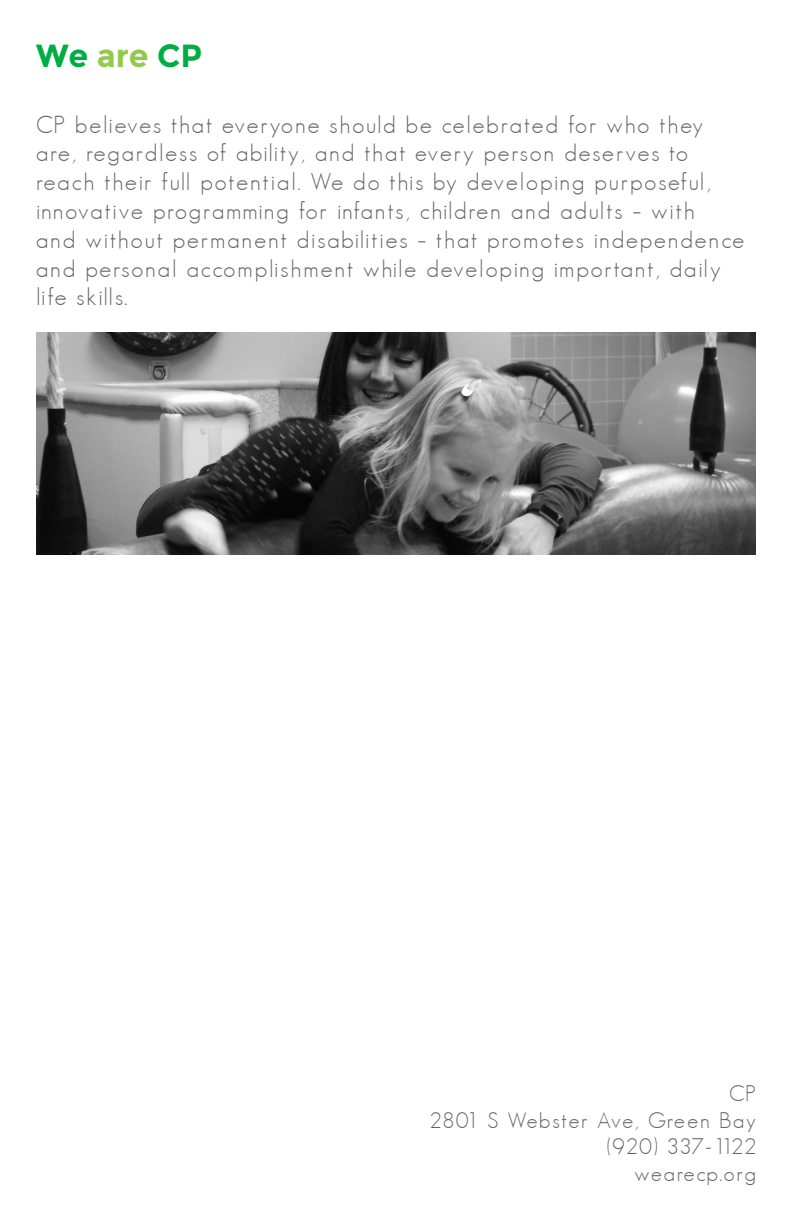
<style>
.page{position:relative;width:792px;height:1224px;background:#fff}
.page>*{position:absolute;margin:0;border:0;box-sizing:border-box;transform-origin:0 0}
.t1{font:700 32px "Montserrat";color:#00ad44}
.t2{font:300 24px/28.8px "Geosans";letter-spacing:.08em;color:#636366}
.t3{font:300 22px "Geosans";letter-spacing:.08em;color:#636366}
.t4{font:300 22px "Geosans";letter-spacing:.025em;color:#636366}
.s1{color:#93c94f}
</style>
<div class="page">
<img style="left:36px;top:332px;width:720px;height:223px">
<p class="t1" style="left:36px;top:37px;width:168px">We <span class="s1">are</span> CP</p>
<p class="t2" style="left:36px;top:110px;width:676px">CP believes that everyone should be celebrated for who they are, regardless of ability, and that every person deserves to reach their full potential. We do this by developing purposeful, innovative programming for infants, children and adults – with</p>
<p class="t2" style="left:36px;top:225px;width:710px">and without permanent disabilities – that promotes independence and personal accomplishment while developing important, daily life skills.</p>
<p class="t3" style="left:729px;top:1081px;width:28px">CP</p>
<p class="t3" style="left:429px;top:1108px;width:328px">2801 S Webster Ave, Green Bay</p>
<p class="t4" style="left:607px;top:1134px;width:151px">(920) 337-1122</p>
<p class="t3" style="left:634px;top:1161px;width:123px">wearecp.org</p>
</div>
